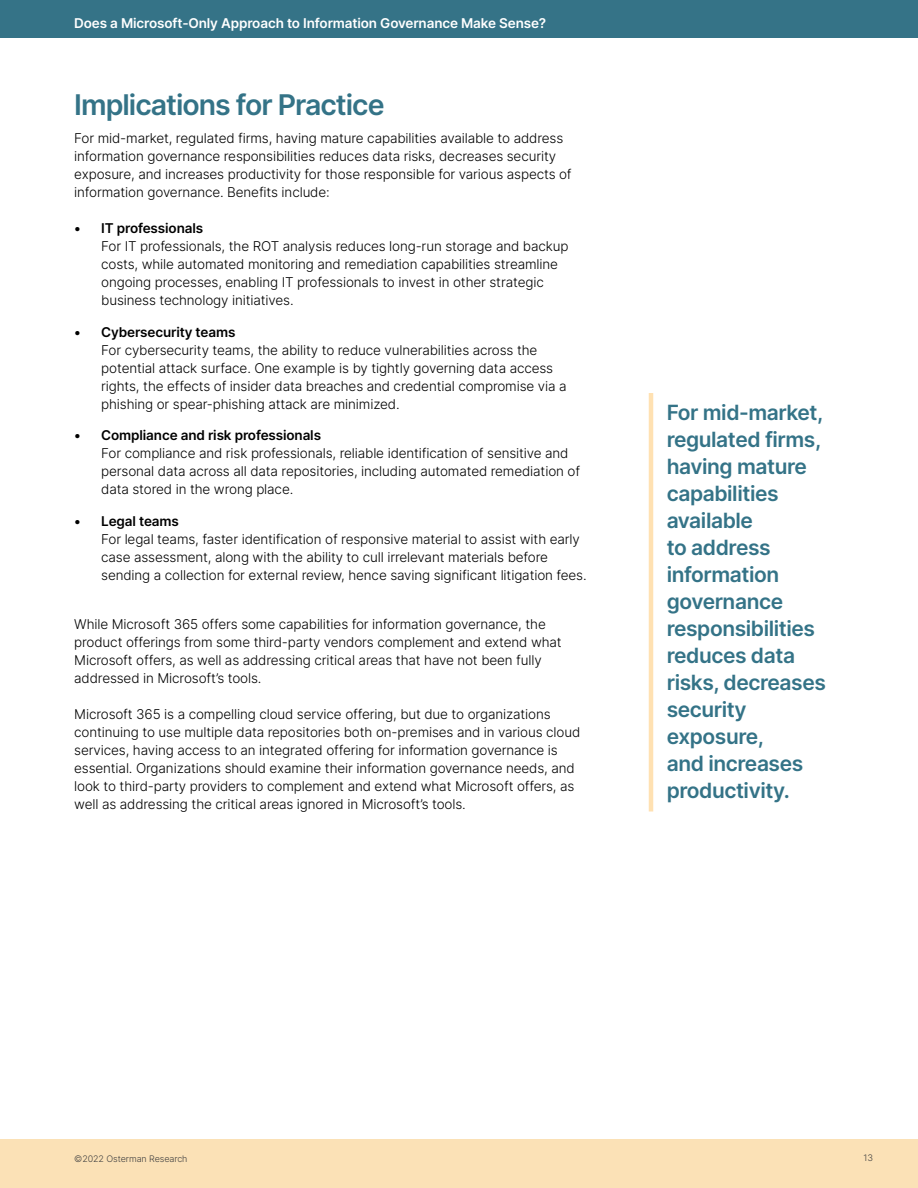
<style>
.page{position:relative;width:918px;height:1188px;background:#fff}
.page>*{position:absolute;margin:0;border:0;box-sizing:border-box;transform-origin:0 0}
.H1-WT_PG_WP{font:600 28.5px "Inter";letter-spacing:-.035em;color:#347387}
.Callout2{font:600 21px/27px "Inter";letter-spacing:-.02em;color:#347387}
.Body1-WT_PG_WP{font:300 13.5px/18px "Inter";letter-spacing:-.01em;color:#000}
.t1{font:600 13.5px "Inter";letter-spacing:-.01em;color:#fff}
.t2{font:300 9px "Inter";letter-spacing:-.01em;color:#404040}
.s1{font-weight:600}
</style>
<div class="page">
<div style="left:0;top:1139px;width:918px;height:49px;background:#fbe1b6"></div>
<div style="left:0;top:0;width:918px;height:38px;background:#357387"></div>
<hr style="left:649px;top:393px;width:4px;height:419px;background:#ffe1b2">
<p class="t1" style="left:74px;top:13px;width:474px">Does a Microsoft-Only Approach to Information Governance Make Sense?</p>
<p class="H1-WT_PG_WP" style="left:74px;top:84px;width:312px">Implications for Practice</p>
<p class="Body1-WT_PG_WP" style="left:74px;top:129px;width:499px">For mid-market, regulated firms, having mature capabilities available to address information governance responsibilities reduces data risks, decreases security exposure, and increases productivity for those responsible for various aspects of information governance. Benefits include:</p>
<p class="Body1-WT_PG_WP" style="left:101px;top:219px;width:469px;text-indent:-27px"><span class="s1">• IT professionals<br></span>For IT professionals, the ROT analysis reduces long-run storage and backup costs, while automated monitoring and remediation capabilities streamline ongoing processes, enabling IT professionals to invest in other strategic business technology initiatives.</p>
<p class="Body1-WT_PG_WP" style="left:101px;top:323px;width:467px;text-indent:-27px"><span class="s1">• Cybersecurity teams<br></span>For cybersecurity teams, the ability to reduce vulnerabilities across the potential attack surface. One example is by tightly governing data access rights, the effects of insider data breaches and credential compromise via a phishing or spear-phishing attack are minimized.</p>
<p class="Body1-WT_PG_WP" style="left:101px;top:426px;width:480px;text-indent:-27px"><span class="s1">• Compliance and risk professionals<br></span>For compliance and risk professionals, reliable identification of sensitive and personal data across all data repositories, including automated remediation of data stored in the wrong place.</p>
<p class="Body1-WT_PG_WP" style="left:101px;top:512px;width:487px;text-indent:-27px"><span class="s1">• Legal teams<br></span>For legal teams, faster identification of responsive material to assist with early case assessment, along with the ability to cull irrelevant materials before sending a collection for external review, hence saving significant litigation fees.</p>
<p class="Body1-WT_PG_WP" style="left:74px;top:615px;width:489px">While Microsoft 365 offers some capabilities for information governance, the product offerings from some third-party vendors complement and extend what Microsoft offers, as well as addressing critical areas that have not been fully addressed in Microsoft’s tools.</p>
<p class="Body1-WT_PG_WP" style="left:74px;top:705px;width:508px">Microsoft 365 is a compelling cloud service offering, but due to organizations continuing to use multiple data repositories both on-premises and in various cloud services, having access to an integrated offering for information governance is essential. Organizations should examine their information governance needs, and look to third-party providers to complement and extend what Microsoft offers, as well as addressing the critical areas ignored in Microsoft’s tools.</p>
<p class="Callout2" style="left:667px;top:399px;width:161px">For mid-market, regulated firms, having mature capabilities available<br>to address information governance responsibilities reduces data risks, decreases security exposure,<br>and increases productivity.</p>
<p class="t2" style="left:74px;top:1152px;width:115px">©2022 Osterman Research</p>
<p class="t2" style="left:863px;top:1151px;width:11px">13</p>
</div>
